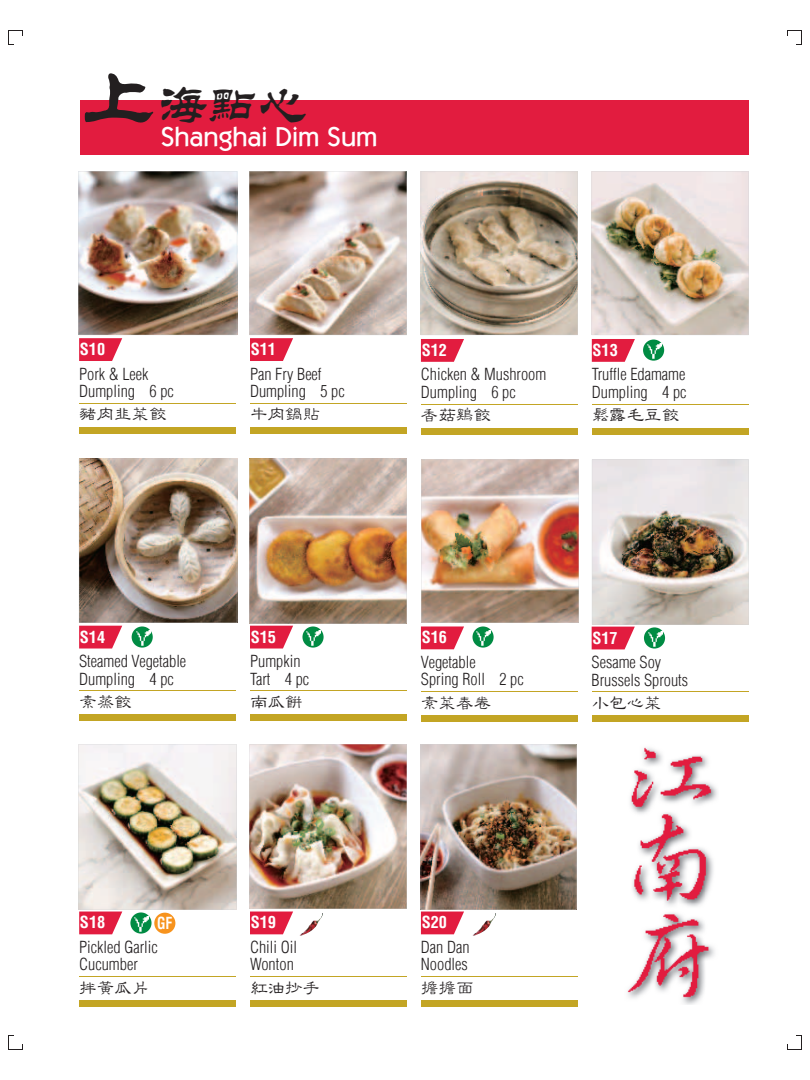
<style>
.page{position:relative;width:810px;height:1080px;background:#fff}
.page>*{position:absolute;margin:0;border:0;box-sizing:border-box;transform-origin:0 0}
.t1{font:49.88px "FZL2 FW GB1 0";color:#231f20}
.t2{font:500 27.5px "Itc Kabel";color:#fff}
.t3{font:17.5px "FZLBFW GB1 0";color:#231f20}
.t4{font:16.25px/17.5px "Switzerland Cond Light Plain";color:#231f20}
.t5{font:16.25px "Switzerland Condensed";color:#fff}
.t6{font:16.25px "Switzerland Condensed";color:#fff;scale:.85 1}
.s1{font-size:75px}
</style>
<div class="page">
<div style="left:80px;top:100px;width:669px;height:55px;background:#e21c3f"></div>
<div style="left:79px;top:1000px;width:157px;height:7px;background:#c3a524"></div>
<hr style="left:79px;top:976px;width:157px;height:1px;background:#c3a524">
<div style="left:250px;top:1000px;width:157px;height:7px;background:#c3a524"></div>
<hr style="left:250px;top:976px;width:157px;height:1px;background:#c3a524">
<div style="left:421px;top:1000px;width:157px;height:7px;background:#c3a524"></div>
<hr style="left:421px;top:976px;width:157px;height:1px;background:#c3a524">
<div style="left:421px;top:715px;width:157px;height:7px;background:#c3a524"></div>
<hr style="left:421px;top:691px;width:157px;height:1px;background:#c3a524">
<div style="left:421px;top:428px;width:157px;height:6px;background:#c3a524"></div>
<hr style="left:421px;top:404px;width:157px;height:1px;background:#c3a524">
<div style="left:592px;top:428px;width:157px;height:6px;background:#c3a524"></div>
<hr style="left:592px;top:404px;width:157px;height:1px;background:#c3a524">
<div style="left:79px;top:715px;width:157px;height:6px;background:#c3a524"></div>
<hr style="left:79px;top:690px;width:157px;height:1px;background:#c3a524">
<img style="left:79px;top:459px;width:158px;height:190px">
<div style="left:79px;top:427px;width:157px;height:6px;background:#c3a524"></div>
<hr style="left:79px;top:403px;width:157px;height:1px;background:#c3a524">
<div style="left:250px;top:715px;width:157px;height:6px;background:#c3a524"></div>
<hr style="left:250px;top:690px;width:157px;height:1px;background:#c3a524">
<div style="left:250px;top:427px;width:157px;height:6px;background:#c3a524"></div>
<hr style="left:250px;top:403px;width:157px;height:1px;background:#c3a524">
<img style="left:250px;top:745px;width:157px;height:189px">
<img style="left:421px;top:744px;width:155px;height:190px">
<img style="left:79px;top:171px;width:158px;height:190px">
<img style="left:249px;top:171px;width:158px;height:190px">
<img style="left:421px;top:459px;width:157px;height:190px">
<img style="left:250px;top:459px;width:156px;height:190px">
<svg style="left:421px;top:171px;width:157px;height:191px;background:#b7a495"></svg>
<img style="left:592px;top:171px;width:157px;height:191px">
<img style="left:78px;top:744px;width:159px;height:190px">
<div style="left:154px;top:913px;width:21px;height:21px;background:#f7931d;border-radius:50%"></div>
<div style="left:592px;top:716px;width:156px;height:6px;background:#c3a524"></div>
<hr style="left:592px;top:691px;width:156px;height:1px;background:#c3a524">
<img style="left:592px;top:460px;width:157px;height:189px">
<svg style="left:644px;top:627px;width:21px;height:22px"></svg>
<img style="left:647px;top:631px;width:15px;height:17px">
<div style="left:643px;top:340px;width:21px;height:21px;background:#008b43;border-radius:50%"></div>
<img style="left:646px;top:343px;width:16px;height:17px">
<svg style="left:132px;top:626px;width:21px;height:22px"></svg>
<img style="left:135px;top:630px;width:15px;height:17px">
<svg style="left:302px;top:626px;width:22px;height:22px"></svg>
<img style="left:306px;top:630px;width:15px;height:17px">
<svg style="left:473px;top:626px;width:21px;height:22px"></svg>
<img style="left:476px;top:630px;width:15px;height:17px">
<svg style="left:130px;top:912px;width:22px;height:22px"></svg>
<img style="left:134px;top:916px;width:15px;height:17px">
<img style="left:298px;top:913px;width:25px;height:23px">
<img style="left:471px;top:913px;width:25px;height:23px">
<svg style="left:8px;top:31px;width:15px;height:14px"></svg>
<svg style="left:8px;top:1035px;width:15px;height:15px"></svg>
<svg style="left:788px;top:1035px;width:14px;height:15px"></svg>
<svg style="left:787px;top:31px;width:15px;height:14px"></svg>
<img style="left:627px;top:747px;width:90px;height:258px">
<h1 class="t1" style="left:80px;top:79px;width:229px"><span class="s1">上</span>海点心</h1>
<h2 class="t2" style="left:161px;top:121px;width:219px">Shanghai Dim Sum</h2>
<p class="t5" style="left:80px;top:339px;width:27px">S10</p>
<p class="t4" style="left:79px;top:365px;width:96px">Pork &amp; Leek<br>Dumpling 6 pc</p>
<p class="t3" style="left:79px;top:405px;width:89px">猪肉韭菜饺</p>
<p class="t5" style="left:251px;top:339px;width:27px">S11</p>
<p class="t4" style="left:250px;top:365px;width:96px">Pan Fry Beef<br>Dumpling 5 pc</p>
<p class="t3" style="left:250px;top:405px;width:71px">牛肉锅贴</p>
<p class="t5" style="left:422px;top:340px;width:27px">S12</p>
<p class="t4" style="left:421px;top:366px;width:127px">Chicken &amp; Mushroom<br>Dumpling 6 pc</p>
<p class="t3" style="left:421px;top:406px;width:71px">香菇鸡饺</p>
<p class="t5" style="left:593px;top:340px;width:27px">S13</p>
<p class="t4" style="left:592px;top:366px;width:96px">Truffle Edamame<br>Dumpling 4 pc</p>
<p class="t3" style="left:592px;top:406px;width:89px">松露毛豆饺</p>
<p class="t5" style="left:80px;top:627px;width:27px">S14</p>
<p class="t5" style="left:251px;top:627px;width:27px">S15</p>
<p class="t5" style="left:422px;top:628px;width:27px">S16</p>
<p class="t5" style="left:592px;top:628px;width:27px">S17</p>
<p class="t4" style="left:79px;top:652px;width:109px">Steamed Vegetable<br>Dumpling 4 pc</p>
<p class="t3" style="left:79px;top:693px;width:54px">素蒸饺</p>
<p class="t4" style="left:250px;top:652px;width:61px">Pumpkin<br>Tart 4 pc</p>
<p class="t3" style="left:250px;top:693px;width:54px">南瓜饼</p>
<p class="t4" style="left:421px;top:653px;width:104px">Vegetable<br>Spring Roll 2 pc</p>
<p class="t3" style="left:421px;top:694px;width:71px">素菜春卷</p>
<p class="t4" style="left:592px;top:653px;width:98px">Sesame Soy<br>Brussels Sprouts</p>
<p class="t3" style="left:592px;top:694px;width:71px">小包心菜</p>
<p class="t5" style="left:80px;top:913px;width:27px">S18</p>
<p class="t6" style="left:157px;top:913px;width:20px">GF</p>
<p class="t5" style="left:251px;top:913px;width:27px">S19</p>
<p class="t5" style="left:422px;top:913px;width:27px">S20</p>
<p class="t4" style="left:79px;top:938px;width:80px">Pickled Garlic<br>Cucumber</p>
<p class="t3" style="left:79px;top:979px;width:71px">拌黄瓜片</p>
<p class="t4" style="left:250px;top:938px;width:49px">Chili Oil<br>Wonton</p>
<p class="t3" style="left:250px;top:979px;width:71px">红油抄手</p>
<p class="t4" style="left:421px;top:938px;width:50px">Dan Dan<br>Noodles</p>
<p class="t3" style="left:421px;top:979px;width:54px">担担面</p>
</div>
